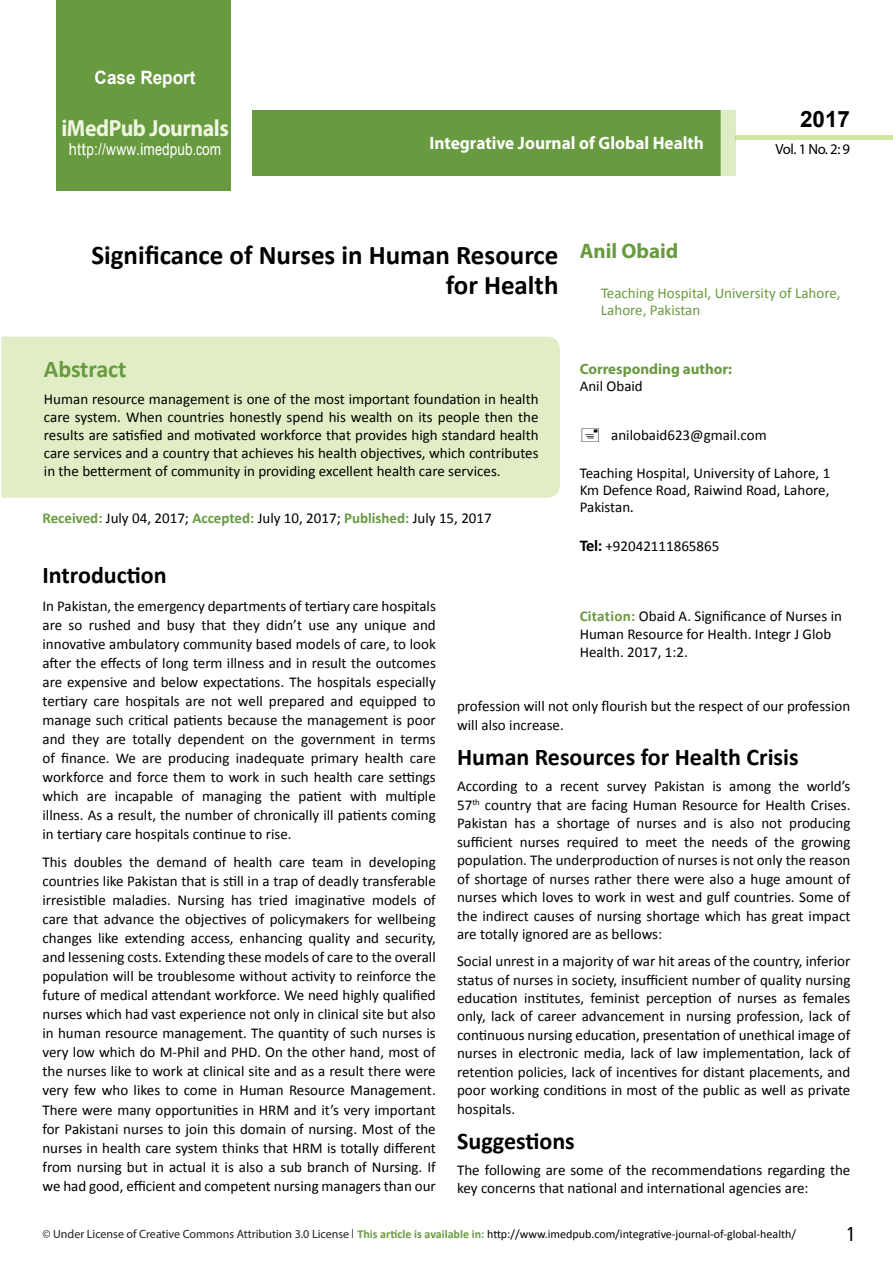
<style>
.page{position:relative;width:893px;height:1263px;background:#fff}
.page>*{position:absolute;margin:0;border:0;box-sizing:border-box;transform-origin:0 0}
.t1{font:700 27px/29.7px "Calibri";color:#000;text-align:right}
.t2{font:25.5px "Tunga";color:#000}
.t3{font:700 24px "Calibri";color:#000}
.t4{font:700 24px "Calibri";letter-spacing:-.005em;color:#689a40}
.t5{font:700 23.4px "Myriad Pro";letter-spacing:-.02em;color:#eef5e0;scale:.93 1}
.t6{font:700 22.5px "Arial";color:#000}
.t7{font:700 21px "Myriad Pro";color:#689a40}
.t8{font:700 18.45px "Arial";color:#fff;scale:.93 1}
.t9{font:700 18px "Myriad Pro";color:#fff;scale:.96 1}
.t10{font:16.5px "Arial";letter-spacing:.01em;color:#fff;scale:.89 1}
.t11{font:15px/19px "Calibri";color:#000;text-align:justify}
.t12{font:15px/16.5px "Calibri";color:#689a40}
.t13{font:700 15px "Myriad Pro";color:#689a40}
.t14{font:14.7px "Myriad Pro";color:#000}
.t15{font:12px "Calibri";color:#000}
.s1{font-family:"Calibri"}
.s2{font-weight:700;color:#689a40}
.s3{font-family:"Myriad Pro"}
.s4{font-weight:700;font-size:16.5px}
.s5{font-family:"Myriad Pro";color:#221e1f}
.s6{font-family:"Tunga"}
</style>
<div class="page">
<div style="left:252px;top:110px;width:469px;height:66px;background:#689a40"></div>
<div style="left:720px;top:110px;width:16px;height:66px;background:#dcecc4"></div>
<div style="left:56px;top:0;width:175px;height:190px;background:#689a40"></div>
<div style="left:736px;top:135px;width:157px;height:5px;background:#d0e69e"></div>
<div style="left:1px;top:337px;width:559px;height:161px;background:#e1eec5"></div>
<p class="t8" style="left:95px;top:65px;width:110px">Case Report</p>
<h3 class="t5" style="left:61px;top:113px;width:181px">iMedPub Journals</h3>
<p class="t10" style="left:69px;top:139px;width:173px">http://www<span class="s1">.</span>imedpub<span class="s1">.</span>com</p>
<p class="t9" style="left:429px;top:132px;width:288px">Integrative Journal of Global Health</p>
<h3 class="t6" style="left:800px;top:104px;width:52px">2017</h3>
<p class="t14" style="left:776px;top:140px;width:76px">Vol. 1 No. 2: 9</p>
<h1 class="t1" style="left:91px;top:241px;width:469px">Significance of Nurses in Human Resource for Health</h1>
<h3 class="t4" style="left:44px;top:354px;width:84px">Abstract</h3>
<p class="t11" style="left:44px;top:390px;width:496px;line-height:18px">Human resource management is one of the most important foundation in health care system. When countries honestly spend his wealth on its people then the results are satisfied and motivated workforce that provides high standard health care services and a country that achieves his health objectives, which contributes in the betterment of community in providing excellent health care services.</p>
<p class="t11" style="left:42px;top:508px;width:451px"><span class="s2">Received:</span> July 04, 2017; <span class="s2">Accepted:</span> July 10, 2017; <span class="s2">Published:</span> July 15, 2017</p>
<h3 class="t7" style="left:580px;top:238px;width:100px">Anil Obaid</h3>
<p class="t12" style="left:601px;top:285px;width:241px">Teaching Hospital, University of Lahore,<br>Lahore, Pakistan</p>
<p class="t13" style="left:580px;top:360px;width:154px">Corresponding author:</p>
<p class="t11" style="left:580px;top:376px;width:65px">Anil Obaid</p>
<p class="t11" style="left:611px;top:426px;width:157px">anilobaid623@gmail.com</p>
<p class="t11" style="left:580px;top:465px;width:252px;line-height:17px">Teaching Hospital, University of Lahore, 1<br>Km Defence Road, Raiwind Road, Lahore, Pakistan<span class="s3">.</span></p>
<p class="t11" style="left:580px;top:537px;width:141px"><span class="s4">Tel:</span> +92042111865865</p>
<h3 class="t3" style="left:43px;top:560px;width:126px">Introduction</h3>
<p class="t11" style="left:42px;top:596px;width:395px">In Pakistan, the emergency departments of tertiary care hospitals are so rushed and busy that they didn’t use any unique and innovative ambulatory community based models of care, to look after the effects of long term illness and in result the outcomes are expensive and below expectations. The hospitals especially tertiary care hospitals are not well prepared and equipped to manage such critical patients because the management is poor and they are totally dependent on the government in terms of finance. We are producing inadequate primary health care workforce and force them to work in such health care settings which are incapable of managing the patient with multiple illness. As a result, the number of chronically ill patients coming in tertiary care hospitals continue to rise.</p>
<p class="t11" style="left:42px;top:852px;width:395px">This doubles the demand of health care team in developing countries like Pakistan that is still in a trap of deadly transferable irresistible maladies. Nursing has tried imaginative models of care that advance the objectives of policymakers for wellbeing changes like extending access, enhancing quality and security, and lessening costs. Extending these models of care to the overall population will be troublesome without activity to reinforce the future of medical attendant workforce. We need highly qualified nurses which had vast experience not only in clinical site but also in human resource management. The quantity of such nurses is very low which do M-Phil and PHD. On the other hand, most of the nurses like to work at clinical site and as a result there were very few who likes to come in Human Resource Management.<br>There were many opportunities in HRM and it’s very important for Pakistani nurses to join this domain of nursing. Most of the nurses in health care system thinks that HRM is totally different from nursing but in actual it is also a sub branch of Nursing. If we had good, efficient and competent nursing managers than our</p>
<p class="t11" style="left:580px;top:607px;width:264px;line-height:18px;text-align:left"><span class="s2">Citation:</span> Obaid A. Significance of Nurses in<br>Human Resource for Health. Integr J Glob<br>Health. 2017, 1:2.</p>
<p class="t11" style="left:457px;top:696px;width:395px">profession will not only flourish but the respect of our profession will also increase.</p>
<h3 class="t3" style="left:457px;top:741px;width:343px">Human Resources for Health Crisis</h3>
<p class="t11" style="left:457px;top:777px;width:395px;line-height:18.5px">According to a recent survey Pakistan is among the world’s 57<sup>th</sup> country that are facing Human Resource for Health Crises.<br>Pakistan has a shortage of nurses and is also not producing sufficient nurses required to meet the needs of the growing population. The underproduction of nurses is not only the reason of shortage of nurses rather there were also a huge amount of nurses which loves to work in west and gulf countries. Some of the indirect causes of nursing shortage which has great impact are totally ignored are as bellows:</p>
<p class="t11" style="left:457px;top:952px;width:395px;line-height:18.5px">Social unrest in a majority of war hit areas of the country, inferior status of nurses in society, insufficient number of quality nursing education institutes, feminist perception of nurses as females only, lack of career advancement in nursing profession, lack of continuous nursing education, presentation of unethical image of nurses in electronic media, lack of law implementation, lack of retention policies, lack of incentives for distant placements, and poor working conditions in most of the public as well as private hospitals.</p>
<h3 class="t3" style="left:457px;top:1125px;width:119px">Suggestions</h3>
<p class="t11" style="left:457px;top:1161px;width:395px;line-height:18px">The following are some of the recommendations regarding the key concerns that national and international agencies are:</p>
<p class="t15" style="left:43px;top:1226px;width:755px"><span class="s5">© Under License of Creative Commons Attribution 3.0 License</span> <span class="s6">|</span> <span class="s2">This article is available in:</span> http://www.imedpub.com/integrative-journal-of-global-health/</p>
<h2 class="t2" style="left:847px;top:1217px;width:9px">1</h2>
</div>
